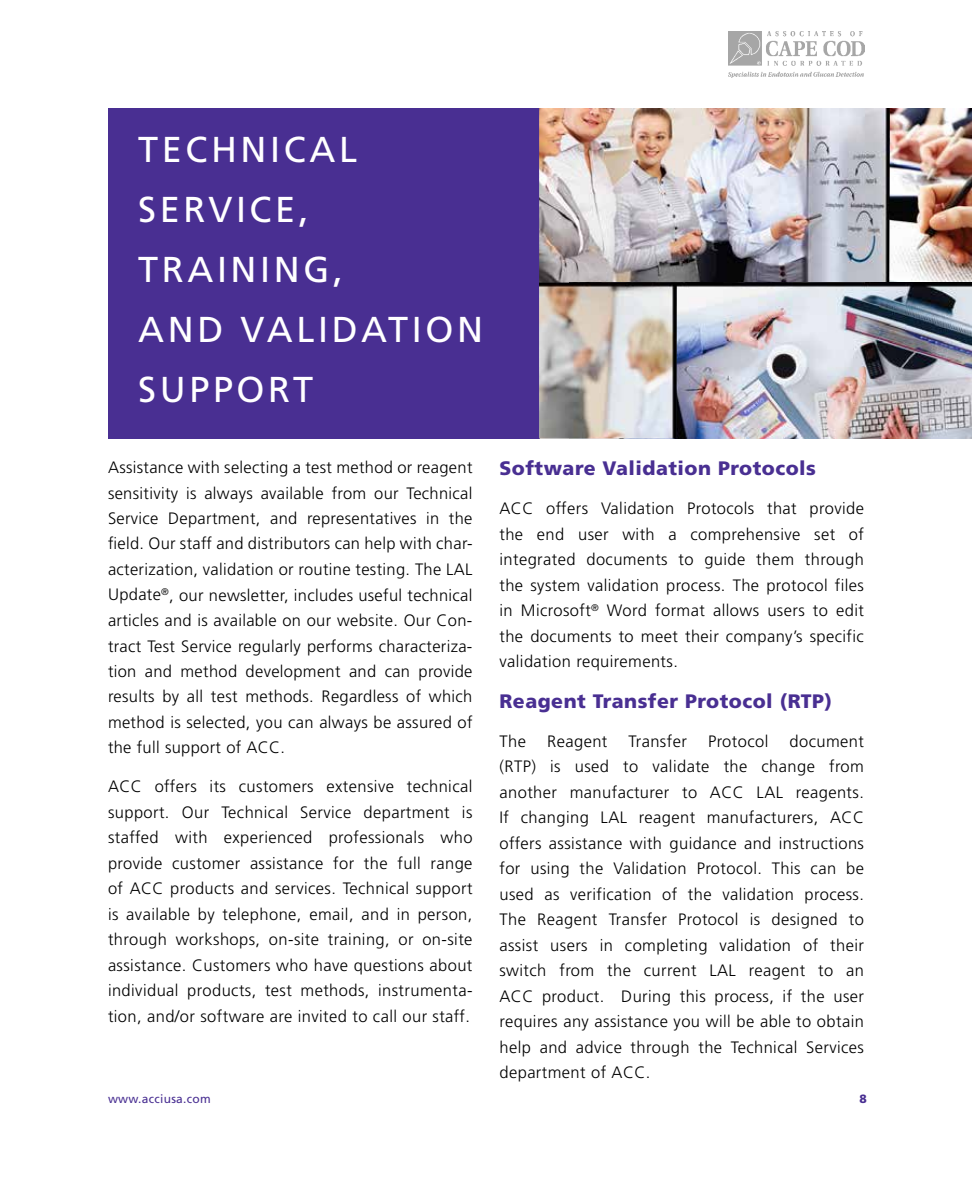
<style>
.page{position:relative;width:972px;height:1188px;background:#fff}
.page>*{position:absolute;margin:0;border:0;box-sizing:border-box;transform-origin:0 0}
.t1{font:36px/60px "Frutiger";letter-spacing:.1em;color:#fff}
.t2{font:900 19.5px "Frutiger";letter-spacing:.025em;color:#492f92}
.t3{font:300 16.5px/25.5px "Frutiger";letter-spacing:.025em;color:#000;text-align:justify}
.t4{font:12px "Frutiger";letter-spacing:.025em;color:#492f92}
.t5{font:900 12px "Frutiger";color:#492f92}
</style>
<div class="page">
<div style="left:108px;top:108px;width:431px;height:331px;background:#492f92"></div>
<img style="left:728px;top:32px;width:136px;height:46px">
<img style="left:890px;top:108px;width:82px;height:175px">
<img style="left:539px;top:108px;width:351px;height:175px">
<img style="left:677px;top:283px;width:295px;height:156px">
<img style="left:539px;top:283px;width:138px;height:156px">
<h1 class="t1" style="left:138px;top:119px;width:346px">TECHNICAL<br>SERVICE,<br>TRAINING,<br>AND VALIDATION<br>SUPPORT</h1>
<p class="t3" style="left:108px;top:455px;width:366px">Assistance with selecting a test method or reagent sensitivity is always available from our Technical Service Department, and representatives in the field. Our staff and distributors can help with char&shy;acterization, validation or routine testing. The LAL Update<sup>®</sup>, our newsletter, includes useful technical articles and is available on our website. Our Con&shy;tract Test Service regularly performs characteriza&shy;tion and method development and can provide results by all test methods. Regardless of which method is selected, you can always be assured of the full support of ACC.</p>
<p class="t3" style="left:108px;top:774px;width:366px">ACC offers its customers extensive technical support. Our Technical Service department is staffed with experienced professionals who provide customer assistance for the full range of ACC products and services. Technical support is available by telephone, email, and in person, through workshops, on-site training, or on-site assistance. Customers who have questions about individual products, test methods, instrumenta&shy;tion, and/or software are invited to call our staff.</p>
<p class="t2" style="left:500px;top:457px;width:318px">Software Validation Protocols</p>
<p class="t3" style="left:499px;top:496px;width:366px">ACC offers Validation Protocols that provide the end user with a comprehensive set of integrated documents to guide them through the system validation process. The protocol files in Microsoft<sup>®</sup> Word format allows users to edit the documents to meet their company’s specific validation requirements.</p>
<p class="t2" style="left:500px;top:689px;width:334px">Reagent Transfer Protocol (RTP)</p>
<p class="t3" style="left:500px;top:728px;width:28px">The</p>
<p class="t3" style="left:547px;top:728px;width:62px">Reagent</p>
<p class="t3" style="left:629px;top:728px;width:60px">Transfer</p>
<p class="t3" style="left:708px;top:728px;width:62px">Protocol</p>
<p class="t3" style="left:500px;top:728px;width:366px;text-indent:290px">document (RTP) is used to validate the change from another manufacturer to ACC LAL reagents.<br>If changing LAL reagent manufacturers, ACC offers assistance with guidance and instructions for using the Validation Protocol. This can be used as verification of the validation process.<br>The Reagent Transfer Protocol is designed to assist users in completing validation of their switch from the current LAL reagent to an ACC product. During this process, if the user requires any assistance you will be able to obtain help and advice through the Technical Services department of ACC.</p>
<p class="t4" style="left:108px;top:1092px;width:104px">www.acciusa.com</p>
<p class="t5" style="left:859px;top:1091px;width:9px">8</p>
</div>
